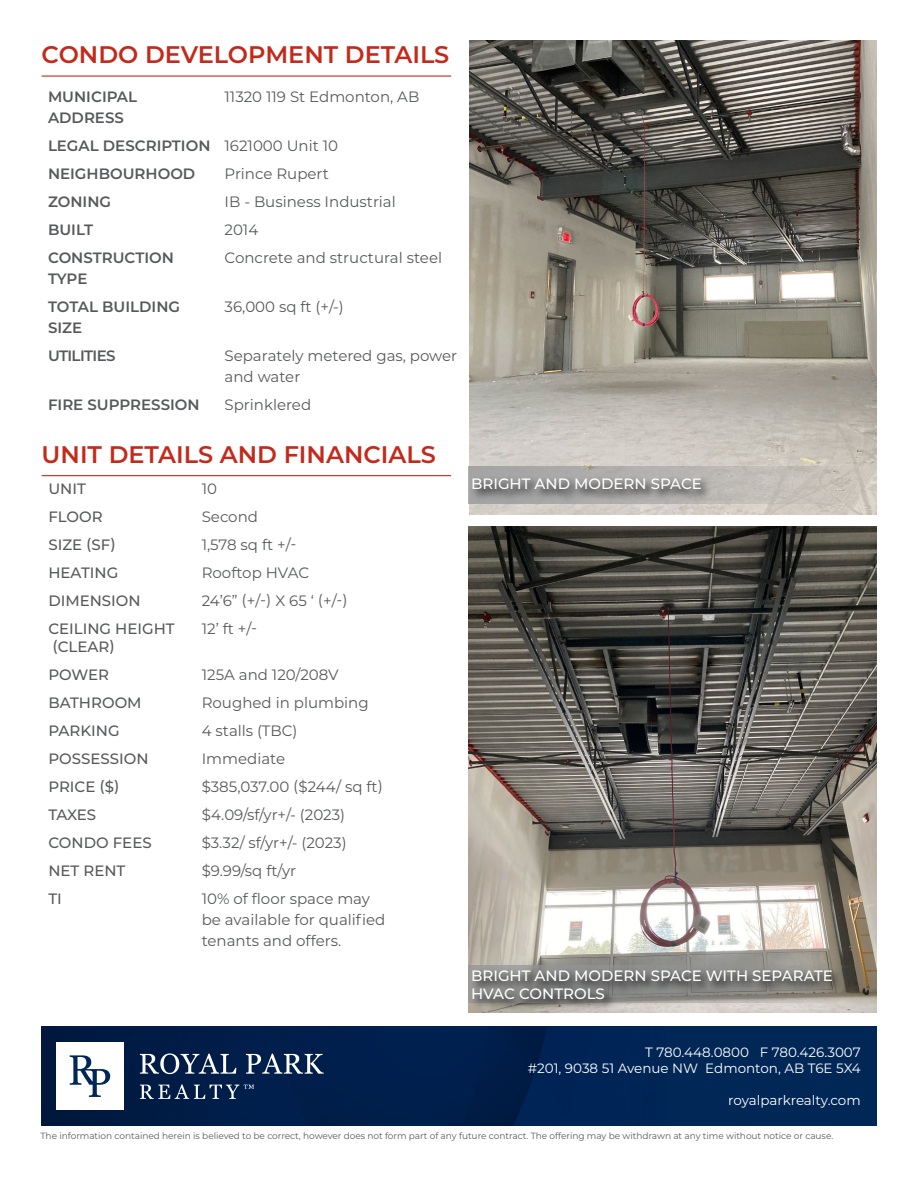
<style>
.page{position:relative;width:918px;height:1188px;background:#fff}
.page>*{position:absolute;margin:0;border:0;box-sizing:border-box;transform-origin:0 0}
.t1{font:600 24px "Montserrat";color:#c32a1b}
.t2{font:15px/21px "Montserrat";color:#58595b}
.t3{font:600 15px/21px "Montserrat";color:#58595b}
.t4{font:500 15px/18px "Montserrat";color:#58595b}
.t5{font:500 15px/18px "Montserrat";color:#fff}
.t6{font:15px "Montserrat";color:#585a5b}
.t7{font:600 15px "Montserrat";letter-spacing:-.04em;color:#58595b}
.t8{font:13.5px/16.2px "Montserrat";color:#fff;text-align:right}
.t9{font:9px "Montserrat";letter-spacing:-.005em;color:#58595b}
.s1{font-weight:400}
</style>
<div class="page">
<div style="left:41px;top:1026px;width:836px;height:100px;background:#002756"></div>
<svg style="left:540px;top:1026px;width:7px;height:8px"></svg>
<div style="left:41px;top:1026px;width:140px;height:100px;background:#001941"></div>
<img style="left:178px;top:1026px;width:10px;height:25px">
<img style="left:181px;top:1051px;width:7px;height:2px">
<div style="left:121px;top:1081px;width:49px;height:45px;background:#001b42"></div>
<img style="left:170px;top:1074px;width:27px;height:52px">
<div style="left:197px;top:1026px;width:76px;height:100px;background:#001e4a"></div>
<div style="left:273px;top:1026px;width:215px;height:100px;background:#001f4d"></div>
<svg style="left:140px;top:1053px;width:96px;height:21px"></svg>
<svg style="left:246px;top:1054px;width:78px;height:20px"></svg>
<svg style="left:140px;top:1084px;width:114px;height:15px"></svg>
<div style="left:56px;top:1042px;width:68px;height:68px;background:#fff"></div>
<svg style="left:70px;top:1055px;width:40px;height:42px"></svg>
<hr style="left:42px;top:76px;width:409px;height:1px;background:#c32a1b">
<hr style="left:42px;top:475px;width:409px;height:1px;background:#c32a1b">
<img style="left:468px;top:526px;width:409px;height:486px">
<svg style="left:469px;top:966px;width:394px;height:37px"></svg>
<svg style="left:470px;top:968px;width:374px;height:43px;background:#8b8986"></svg>
<img style="left:469px;top:40px;width:408px;height:474px">
<div style="left:469px;top:466px;width:394px;height:38px;background:linear-gradient(to right,#a0a1a4,#cbc5bc)"></div>
<svg style="left:470px;top:476px;width:242px;height:26px;background:#959494"></svg>
<h1 class="t1" style="left:42px;top:38px;width:409px">CONDO DEVELOPMENT DETAILS</h1>
<p class="t3" style="left:48px;top:86px;width:91px">MUNICIPAL<br>ADDRESS</p>
<p class="t2" style="left:225px;top:86px;width:196px">11320 119 St Edmonton, AB</p>
<p class="t3" style="left:48px;top:131px;width:292px;line-height:28px">LEGAL DESCRIPTION <span class="s1">1621000 Unit 10<br></span>NEIGHBOURHOOD</p>
<p class="t2" style="left:225px;top:163px;width:106px">Prince Rupert</p>
<p class="t3" style="left:48px;top:191px;width:65px">ZONING</p>
<p class="t6" style="left:225px;top:192px;width:173px">IB - Business Industrial</p>
<p class="t3" style="left:48px;top:219px;width:47px">BUILT</p>
<p class="t6" style="left:225px;top:220px;width:35px">2014</p>
<p class="t3" style="left:48px;top:247px;width:127px">CONSTRUCTION<br>TYPE</p>
<p class="t2" style="left:225px;top:247px;width:219px">Concrete and structural steel</p>
<p class="t3" style="left:48px;top:296px;width:134px">TOTAL BUILDING<br>SIZE</p>
<p class="t2" style="left:225px;top:296px;width:121px">36,000 sq ft (+/-)</p>
<p class="t7" style="left:48px;top:345px;width:69px">UTILITIES</p>
<p class="t2" style="left:225px;top:345px;width:234px">Separately metered gas, power and water</p>
<p class="t3" style="left:48px;top:394px;width:153px">FIRE SUPPRESSION</p>
<p class="t2" style="left:225px;top:394px;width:88px">Sprinklered</p>
<h1 class="t1" style="left:42px;top:437px;width:396px">UNIT DETAILS AND FINANCIALS</h1>
<p class="t4" style="left:48px;top:479px;width:39px">UNIT</p>
<p class="t2" style="left:202px;top:478px;width:17px">10</p>
<p class="t4" style="left:48px;top:507px;width:56px">FLOOR</p>
<p class="t2" style="left:202px;top:506px;width:58px">Second</p>
<p class="t4" style="left:48px;top:535px;width:69px">SIZE (SF)</p>
<p class="t2" style="left:202px;top:534px;width:96px">1,578 sq ft +/-</p>
<p class="t4" style="left:48px;top:563px;width:71px">HEATING</p>
<p class="t2" style="left:202px;top:562px;width:109px">Rooftop HVAC</p>
<p class="t4" style="left:48px;top:591px;width:94px">DIMENSION</p>
<p class="t2" style="left:202px;top:590px;width:147px">24’6” (+/-) X 65 ‘ (+/-)</p>
<p class="t4" style="left:48px;top:619px;width:128px">CEILING HEIGHT (CLEAR)</p>
<p class="t2" style="left:202px;top:618px;width:57px">12’ ft +/-</p>
<p class="t4" style="left:48px;top:665px;width:62px">POWER</p>
<p class="t2" style="left:202px;top:664px;width:138px">125A and 120/208V</p>
<p class="t4" style="left:48px;top:693px;width:95px">BATHROOM</p>
<p class="t2" style="left:202px;top:692px;width:168px">Roughed in plumbing</p>
<p class="t4" style="left:48px;top:721px;width:73px">PARKING</p>
<p class="t2" style="left:202px;top:720px;width:97px">4 stalls (TBC)</p>
<p class="t4" style="left:48px;top:749px;width:102px">POSSESSION</p>
<p class="t2" style="left:202px;top:748px;width:85px">Immediate</p>
<p class="t4" style="left:48px;top:777px;width:73px">PRICE ($)</p>
<p class="t2" style="left:202px;top:776px;width:183px">$385,037.00 ($244/ sq ft)</p>
<p class="t4" style="left:48px;top:805px;width:49px">TAXES</p>
<p class="t2" style="left:202px;top:804px;width:145px">$4.09/sf/yr+/- (2023)</p>
<p class="t4" style="left:48px;top:834px;width:105px">CONDO FEES</p>
<p class="t2" style="left:202px;top:832px;width:146px">$3.32/ sf/yr+/- (2023)</p>
<p class="t4" style="left:48px;top:862px;width:79px">NET RENT</p>
<p class="t2" style="left:202px;top:860px;width:96px">$9.99/sq ft/yr</p>
<p class="t4" style="left:48px;top:890px;width:15px">TI</p>
<p class="t2" style="left:202px;top:888px;width:185px">10% of floor space may be available for qualified tenants and offers.</p>
<p class="t5" style="left:471px;top:474px;width:232px">BRIGHT AND MODERN SPACE</p>
<p class="t5" style="left:471px;top:966px;width:363px">BRIGHT AND MODERN SPACE WITH SEPARATE<br>HVAC CONTROLS</p>
<p class="t8" style="left:528px;top:1044px;width:334px">T 780.448.0800 F 780.426.3007<br>#201, 9038 51 Avenue NW Edmonton, AB T6E 5X4</p>
<p class="t8" style="left:728px;top:1091px;width:134px">royalparkrealty.com</p>
<p class="t9" style="left:40px;top:1129px;width:794px">The information contained herein is believed to be correct, however does not form part of any future contract. The offering may be withdrawn at any time without notice or cause.</p>
</div>
